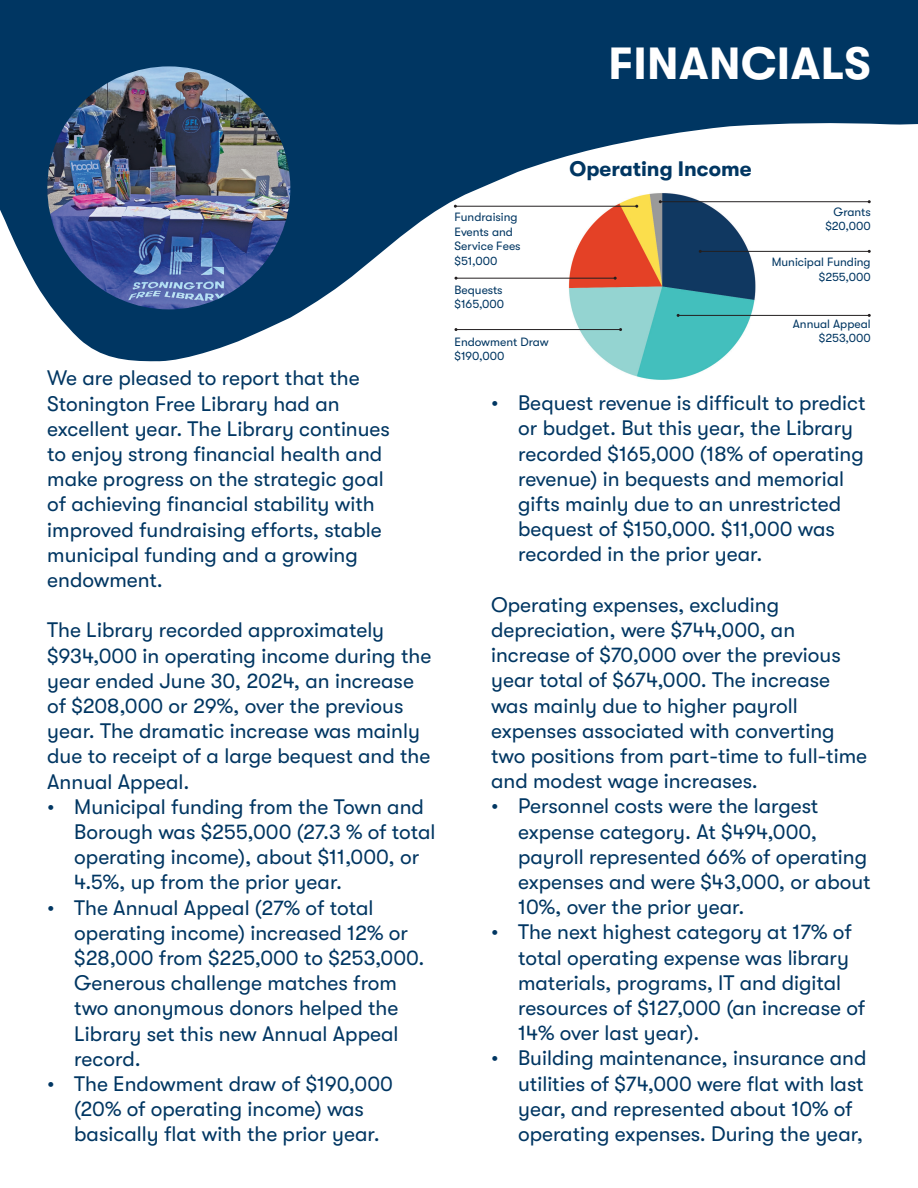
<style>
.page{position:relative;width:918px;height:1188px;background:#fff}
.page>*{position:absolute;margin:0;border:0;box-sizing:border-box;transform-origin:0 0}
.t1{font:700 45px "GT Walsheim";letter-spacing:.01em;color:#fff}
.t2{font:21px/25.2px "GT Walsheim";color:#003662}
.t3{font:700 21px "GT Walsheim";color:#003662}
.t4{font:12px/14.4px "GT Walsheim";color:#003662;text-align:right}
</style>
<div class="page">
<svg style="left:0;top:0;width:918px;height:362px;fill:#003662"></svg>
<img style="left:47px;top:66px;width:243px;height:243px;border-radius:121px">
<img style="left:556px;top:188px;width:209px;height:192px">
<hr style="left:700px;top:251px;width:169px;height:1px;background:#231f20">
<hr style="left:678px;top:315px;width:191px;height:1px;background:#231f20">
<hr style="left:456px;top:329px;width:165px;height:1px;background:#231f20">
<hr style="left:456px;top:278px;width:159px;height:1px;background:#231f20">
<hr style="left:455px;top:206px;width:182px;height:1px;background:#231f20">
<hr style="left:660px;top:201px;width:209px;height:1px;background:#231f20">
<p class="t1" style="left:609px;top:38px;width:263px">FINANCIALS</p>
<p class="t2" style="left:47px;top:366px;width:344px">We are pleased to report that the<br>Stonington Free Library had an excellent year. The Library continues to enjoy strong financial health and make progress on the strategic goal of achieving financial stability with improved fundraising efforts, stable municipal funding and a growing endowment.</p>
<p class="t2" style="left:47px;top:618px;width:386px">The Library recorded approximately $934,000 in operating income during the year ended June 30, 2024, an increase of $208,000 or 29%, over the previous year. The dramatic increase was mainly due to receipt of a large bequest and the Annual Appeal.</p>
<p class="t2" style="left:74px;top:794px;width:363px;text-indent:-27px">• Municipal funding from the Town and Borough was $255,000 (27.3 % of total operating income), about $11,000, or 4.5%, up from the prior year.</p>
<p class="t2" style="left:74px;top:895px;width:352px;text-indent:-27px">• The Annual Appeal (27% of total operating income) increased 12% or $28,000 from $225,000 to $253,000.<br>Generous challenge matches from two anonymous donors helped the<br>Library set this new Annual Appeal record.</p>
<p class="t2" style="left:74px;top:1071px;width:320px;text-indent:-27px">• The Endowment draw of $190,000 (20% of operating income) was basically flat with the prior year.</p>
<p class="t3" style="left:570px;top:157px;width:184px">Operating Income</p>
<p class="t4" style="left:454px;top:210px;width:68px;text-align:left">Fundraising<br>Events and<br>Service Fees $51,000</p>
<p class="t4" style="left:825px;top:204px;width:47px">Grants $20,000</p>
<p class="t4" style="left:772px;top:255px;width:101px">Municipal Funding $255,000</p>
<p class="t4" style="left:793px;top:317px;width:79px">Annual Appeal</p>
<p class="t4" style="left:454px;top:283px;width:51px;text-align:left">Bequests $165,000</p>
<p class="t4" style="left:454px;top:335px;width:96px">Endowment Draw</p>
<p class="t4" style="left:819px;top:331px;width:53px">$253,000</p>
<p class="t4" style="left:454px;top:349px;width:51px">$190,000</p>
<p class="t2" style="left:518px;top:391px;width:349px;text-indent:-27px">• Bequest revenue is difficult to predict or budget. But this year, the Library recorded $165,000 (18% of operating revenue) in bequests and memorial gifts mainly due to an unrestricted bequest of $150,000. $11,000 was recorded in the prior year.</p>
<p class="t2" style="left:491px;top:592px;width:378px">Operating expenses, excluding depreciation, were $744,000, an increase of $70,000 over the previous year total of $674,000. The increase was mainly due to higher payroll expenses associated with converting two positions from part-time to full-time and modest wage increases.</p>
<p class="t2" style="left:518px;top:794px;width:354px;text-indent:-27px">• Personnel costs were the largest expense category. At $494,000, payroll represented 66% of operating expenses and were $43,000, or about<br>10%, over the prior year.</p>
<p class="t2" style="left:518px;top:920px;width:349px;text-indent:-27px">• The next highest category at 17% of total operating expense was library materials, programs, IT and digital resources of $127,000 (an increase of 14% over last year).</p>
<p class="t2" style="left:518px;top:1046px;width:350px;text-indent:-27px">• Building maintenance, insurance and utilities of $74,000 were flat with last year, and represented about 10% of operating expenses. During the year,</p>
</div>
